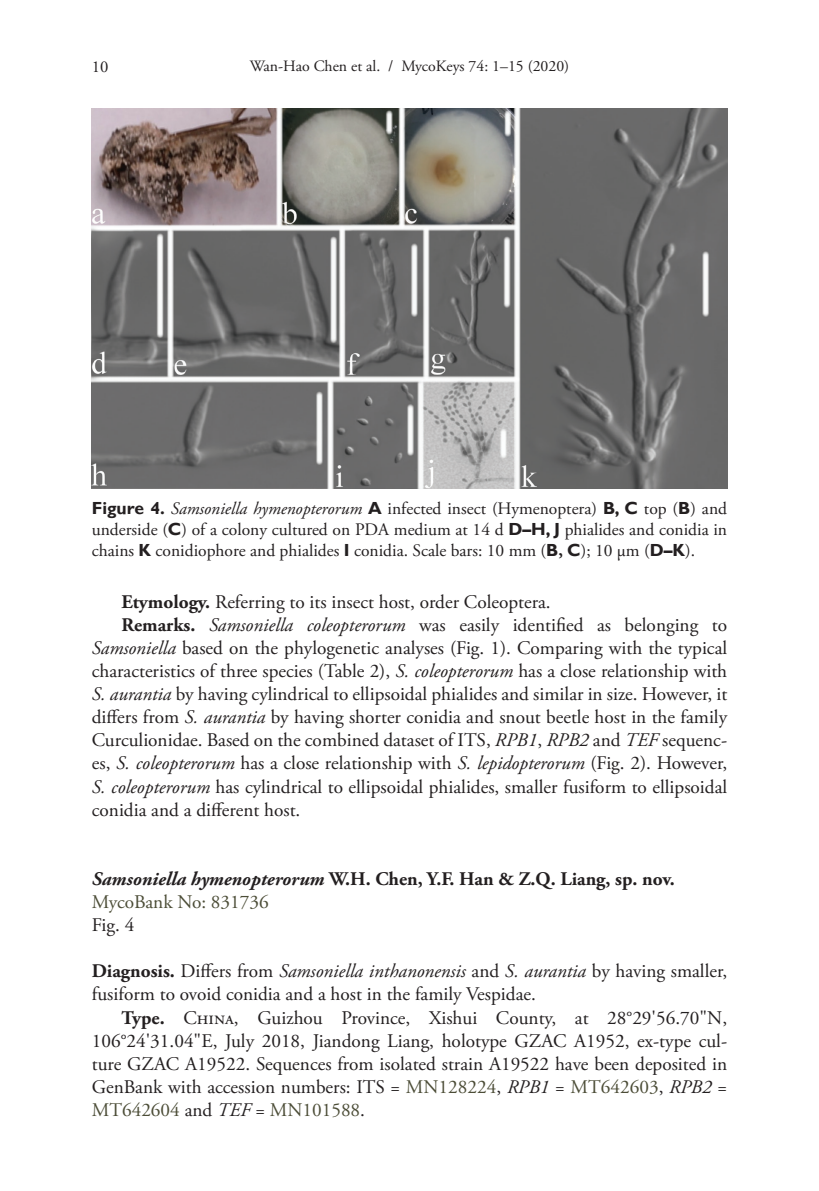
<style>
.page{position:relative;width:819px;height:1191px;background:#fff}
.page>*{position:absolute;margin:0;border:0;box-sizing:border-box;transform-origin:0 0}
.Body_text{font:19.25px/23.1px "Adobe Garamond Pro";color:#231f20;text-align:justify}
.Body_text_-_no_inden{font:19.25px/23.1px "Adobe Garamond Pro";color:#231f20}
.TT_-_Title{font:700 19.25px "Adobe Garamond Pro";color:#231f20}
.TT_-_LSID{font:19.25px "Adobe Garamond Pro";color:#4c4d37}
.TT_-_Fig-Tab_Citatio{font:19.25px "Adobe Garamond Pro";color:#231f20}
.FIG_-_Caption{font:17.5px/21px "Adobe Garamond Pro";color:#231f20;text-align:justify}
.t1{font:16.62px "Adobe Garamond Pro";color:#231f20}
.t2{font:15.75px "Adobe Garamond Pro";color:#231f20}
.s1{font-family:"Gill Sans";font-weight:700}
.s2{font-style:italic}
.s3{font-weight:700}
.s4{color:#4c4d37}
</style>
<div class="page">
<img style="left:92px;top:108px;width:635px;height:380px">
<p class="t1" style="left:92px;top:56px;width:18px">10</p>
<p class="t2" style="left:250px;top:57px;width:321px">Wan-Hao Chen et al. / MycoKeys 74: 1–15 (2020)</p>
<p class="FIG_-_Caption" style="left:92px;top:498px;width:636px"><span class="s1">Figure 4.</span> <span class="s2">Samsoniella hymenopterorum</span> <span class="s1">A</span> infected insect (Hymenoptera) <span class="s1">B, C</span> top (<span class="s1">B</span>) and underside (<span class="s1">C</span>) of a colony cultured on PDA medium at 14 d <span class="s1">D–H, J</span> phialides and conidia in chains <span class="s1">K</span> conidiophore and phialides <span class="s1">I</span> conidia. Scale bars: 10 mm (<span class="s1">B</span><span class="s3">,</span> <span class="s1">C</span>); 10 μm (<span class="s1">D–K</span>).</p>
<p class="Body_text" style="left:122px;top:590px;width:430px"><span class="s3">Etymology.</span> Referring to its insect host, order Coleoptera.</p>
<p class="Body_text" style="left:92px;top:614px;width:637px;text-indent:30px"><span class="s3">Remarks.</span> <span class="s2">Samsoniella coleopterorum</span> was easily identified as belonging to <span class="s2">Samsoniella</span> based on the phylogenetic analyses (Fig. 1). Comparing with the typical characteristics of three species (Table 2), <span class="s2">S. coleopterorum</span> has a close relationship with <span class="s2">S. aurantia</span> by having cylindrical to ellipsoidal phialides and similar in size. However, it differs from <span class="s2">S. aurantia</span> by having shorter conidia and snout beetle host in the family Curculionidae. Based on the combined dataset of ITS, <span class="s2">RPB1</span>, <span class="s2">RPB2</span> and <span class="s2">TEF</span> sequenc&shy;es, <span class="s2">S. coleopterorum</span> has a close relationship with <span class="s2">S. lepidopterorum</span> (Fig. 2). However, <span class="s2">S. coleopterorum</span> has cylindrical to ellipsoidal phialides, smaller fusiform to ellipsoidal conidia and a different host.</p>
<p class="TT_-_Title" style="left:92px;top:867px;width:584px"><span class="s2">Samsoniella hymenopterorum</span> W.H. Chen, Y.F. Han &amp; Z.Q. Liang, sp. nov.</p>
<p class="TT_-_LSID" style="left:92px;top:890px;width:178px">MycoBank No: 831736</p>
<p class="TT_-_Fig-Tab_Citatio" style="left:92px;top:913px;width:44px">Fig. 4</p>
<p class="Body_text_-_no_inden" style="left:92px;top:960px;width:636px"><span class="s3">Diagnosis.</span> Differs from <span class="s2">Samsoniella inthanonensis</span> and <span class="s2">S. aurantia</span> by having smaller, fusiform to ovoid conidia and a host in the family Vespidae.</p>
<p class="Body_text" style="left:92px;top:1006px;width:636px;text-indent:30px"><span class="s3">Type.</span> China, Guizhou Province, Xishui County, at 28°29'56.70"N, 106°24'31.04"E, July 2018, Jiandong Liang, holotype GZAC A1952, ex-type cul&shy;ture GZAC A19522. Sequences from isolated strain A19522 have been deposited in GenBank with accession numbers: ITS = <span class="s4">MN128224</span>, <span class="s2">RPB1</span> = <span class="s4">MT642603</span>, <span class="s2">RPB2</span> = <span class="s4">MT642604</span> and <span class="s2">TEF</span> = <span class="s4">MN101588</span>.</p>
</div>
